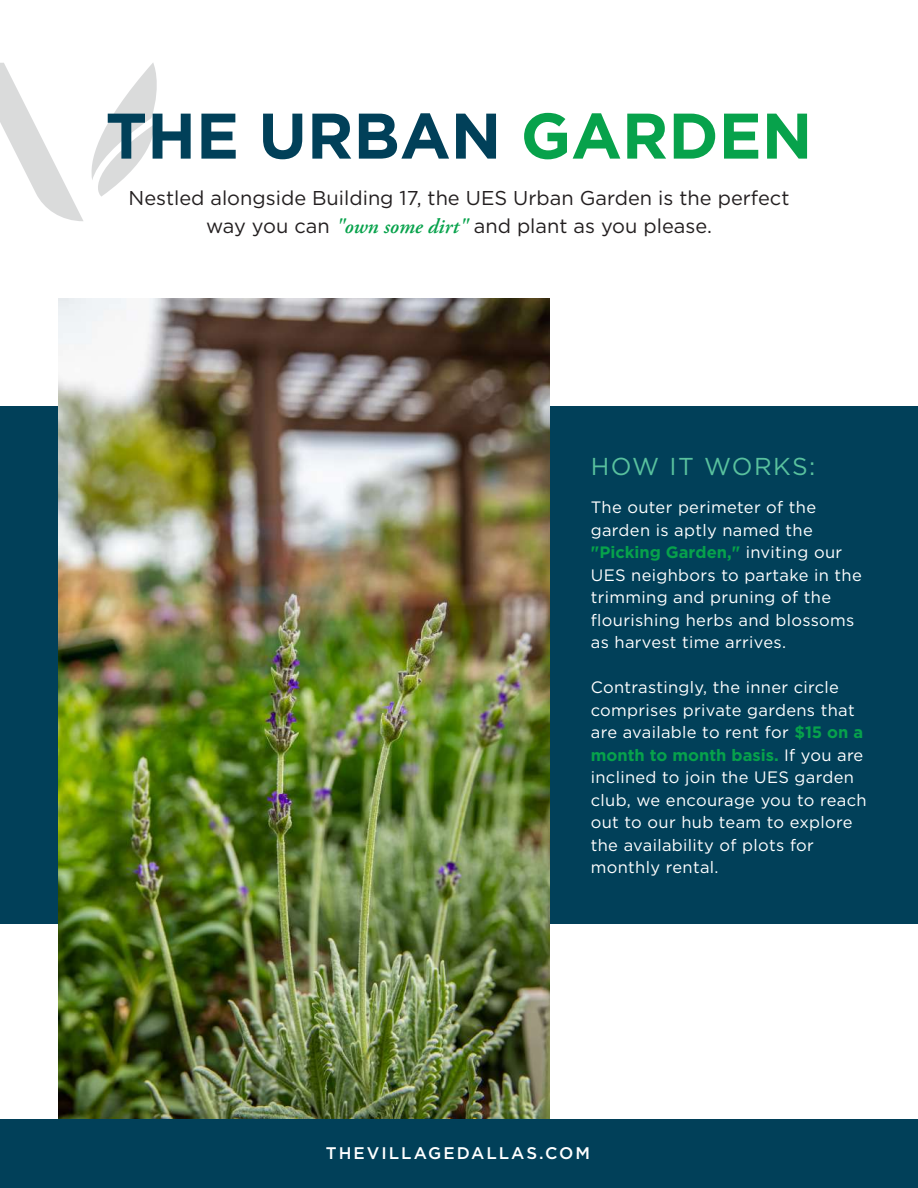
<style>
.page{position:relative;width:918px;height:1188px;background:#fff}
.page>*{position:absolute;margin:0;border:0;box-sizing:border-box;transform-origin:0 0}
.t1{font:700 64.35px "Gotham";color:#014059}
.t2{font:24.45px "Gotham";letter-spacing:.06em;color:#59c19e}
.t3{font:19.95px/27.5px "Gotham";color:#231f20;text-align:center}
.t4{font:500 16.8px "Gotham";letter-spacing:.12em;color:#fff}
.t5{font:16.5px/22.5px "Gotham";letter-spacing:.02em;color:#fff}
.s1{color:#07a24b}
.s2{font-family:"Adobe Garamond Pro";font-weight:600;font-style:italic;font-size:21px;color:#07a24b}
.s3{font-weight:700;color:#07a24b}
</style>
<div class="page">
<div style="left:0;top:406px;width:918px;height:518px;background:#014059"></div>
<svg style="left:0;top:63px;width:157px;height:158px"></svg>
<div style="left:0;top:1119px;width:918px;height:69px;background:#014059"></div>
<img style="left:58px;top:299px;width:492px;height:820px">
<h1 class="t1" style="left:106px;top:93px;width:708px">THE URBAN <span class="s1">GARDEN</span></h1>
<p class="t3" style="left:129px;top:184px;width:662px">Nestled alongside Building 17, the UES Urban Garden is the perfect way you can <span class="s2">"own some dirt"</span> and plant as you please.</p>
<h2 class="t2" style="left:591px;top:453px;width:226px">HOW IT WORKS:</h2>
<p class="t5" style="left:591px;top:496px;width:272px">The outer perimeter of the garden is aptly named the <span class="s3">"Picking Garden,"</span> inviting our<br>UES neighbors to partake in the trimming and pruning of the flourishing herbs and blossoms as harvest time arrives.</p>
<p class="t5" style="left:591px;top:676px;width:277px">Contrastingly, the inner circle comprises private gardens that are available to rent for <span class="s3">$15 on a month to month basis.</span> If you are inclined to join the UES garden club, we encourage you to reach out to our hub team to explore the availability of plots for monthly rental.</p>
<p class="t4" style="left:326px;top:1142px;width:266px">THEVILLAGEDALLAS.COM</p>
</div>
